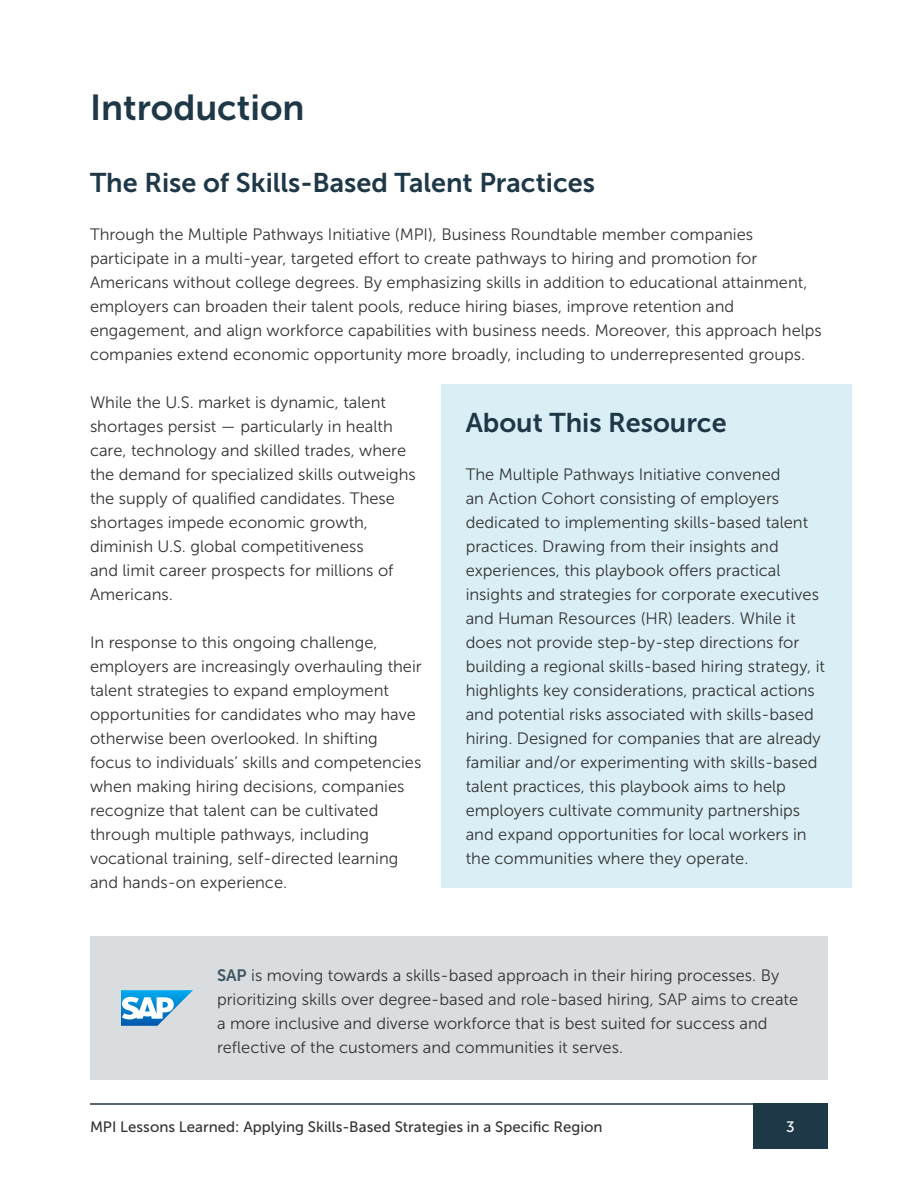
<style>
.page{position:relative;width:918px;height:1188px;background:#fff}
.page>*{position:absolute;margin:0;border:0;box-sizing:border-box;transform-origin:0 0}
.t1{font:36px "Museo Sans 700";color:#1e3848}
.t2{font:27px "Museo Sans 700";color:#1e3848}
.Body{font:16.5px/24px "Museo Sans 300";color:#343434}
.Callout_body{font:16.5px/24px "Museo Sans 300";color:#343434}
.t3{font:15px "Museo Sans 500";color:#343434}
.t4{font:15px "Museo Sans 500";color:#fff}
.s1{font-family:"Museo Sans 700";color:#405763}
</style>
<div class="page">
<hr style="left:90px;top:1103px;width:738px;height:2px;background:#1e3848">
<div style="left:753px;top:1103px;width:75px;height:46px;background:#1e3848"></div>
<div style="left:441px;top:384px;width:410px;height:504px;background:#daeef5"></div>
<div style="left:90px;top:936px;width:738px;height:144px;background:#d9dde0"></div>
<svg style="left:121px;top:990px;width:72px;height:36px"></svg>
<h1 class="t1" style="left:90px;top:88px;width:216px">Introduction</h1>
<h2 class="t2" style="left:90px;top:168px;width:506px">The Rise of Skills-Based Talent Practices</h2>
<p class="Body" style="left:90px;top:222px;width:733px">Through the Multiple Pathways Initiative (MPI), Business Roundtable member companies participate in a multi-year, targeted effort to create pathways to hiring and promotion for Americans without college degrees. By emphasizing skills in addition to educational attainment, employers can broaden their talent pools, reduce hiring biases, improve retention and engagement, and align workforce capabilities with business needs. Moreover, this approach helps companies extend economic opportunity more broadly, including to underrepresented groups.</p>
<p class="Body" style="left:90px;top:390px;width:327px">While the U.S. market is dynamic, talent shortages persist — particularly in health care, technology and skilled trades, where the demand for specialized skills outweighs the supply of qualified candidates. These shortages impede economic growth, diminish U.S. global competitiveness<br>and limit career prospects for millions of Americans.</p>
<p class="Body" style="left:90px;top:630px;width:333px">In response to this ongoing challenge, employers are increasingly overhauling their talent strategies to expand employment opportunities for candidates who may have otherwise been overlooked. In shifting focus to individuals’ skills and competencies when making hiring decisions, companies recognize that talent can be cultivated through multiple pathways, including vocational training, self-directed learning and hands-on experience.</p>
<h2 class="t2" style="left:466px;top:408px;width:262px">About This Resource</h2>
<p class="Body" style="left:466px;top:462px;width:361px">The Multiple Pathways Initiative convened<br>an Action Cohort consisting of employers dedicated to implementing skills-based talent practices. Drawing from their insights and experiences, this playbook offers practical insights and strategies for corporate executives and Human Resources (HR) leaders. While it does not provide step-by-step directions for building a regional skills-based hiring strategy, it highlights key considerations, practical actions and potential risks associated with skills-based hiring. Designed for companies that are already familiar and/or experimenting with skills-based talent practices, this playbook aims to help employers cultivate community partnerships and expand opportunities for local workers in the communities where they operate.</p>
<p class="Callout_body" style="left:217px;top:964px;width:583px"><span class="s1">SAP</span> is moving towards a skills-based approach in their hiring processes. By prioritizing skills over degree-based and role-based hiring, SAP aims to create a more inclusive and diverse workforce that is best suited for success and reflective of the customers and communities it serves.</p>
<p class="t3" style="left:90px;top:1118px;width:514px">MPI Lessons Learned: Applying Skills-Based Strategies in a Specific Region</p>
<p class="t4" style="left:786px;top:1118px;width:10px">3</p>
</div>
